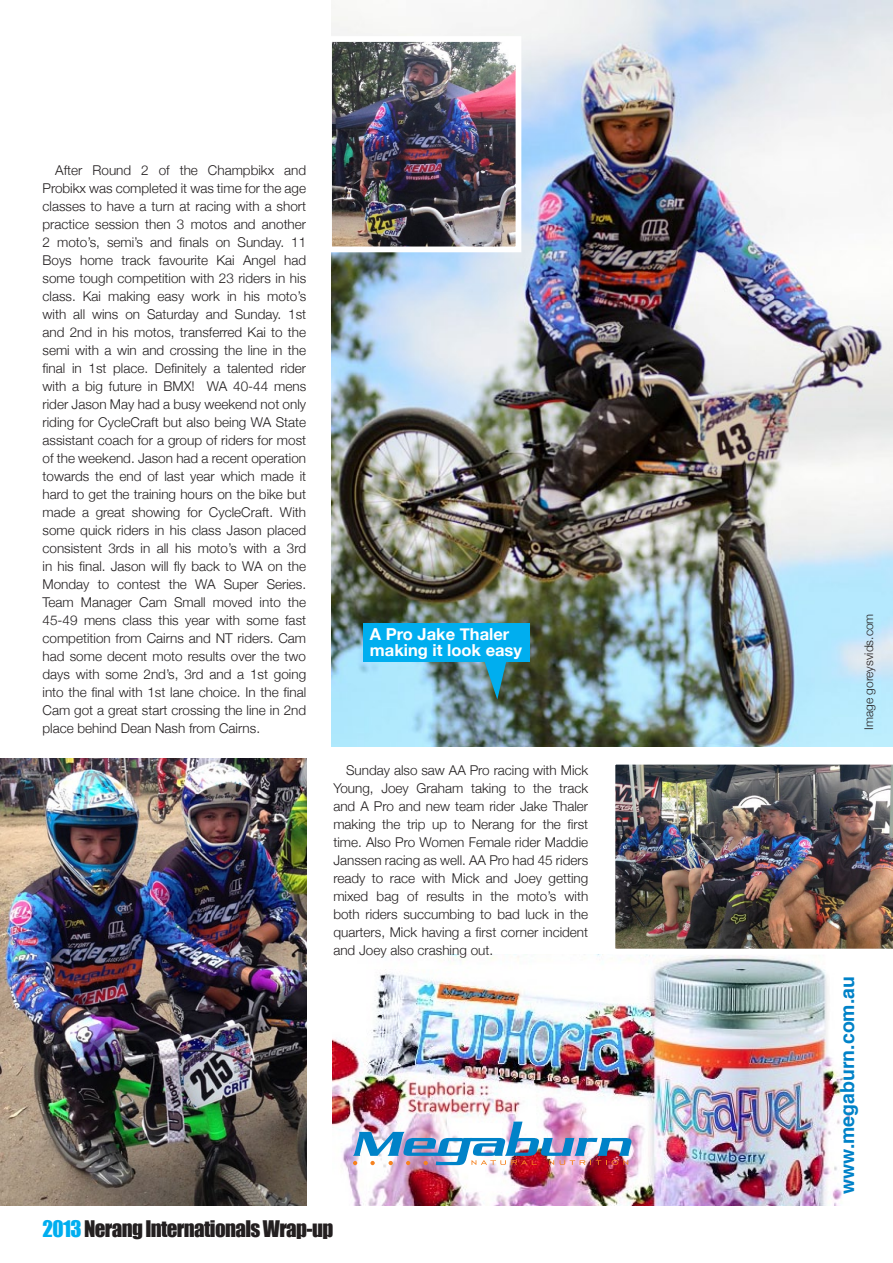
<style>
.page{position:relative;width:893px;height:1263px;background:#fff}
.page>*{position:absolute;margin:0;border:0;box-sizing:border-box;transform-origin:0 0}
.t1{font:21px "Impact";letter-spacing:-.03em;color:#231f20}
.t2{font:700 19.5px "Helvetica";color:#0082c8}
.t3{font:700 16.5px/16.5px "Helvetica Neue";color:#fff}
.t4{font:300 13.5px/18px "Helvetica Neue";color:#231f20;text-align:justify}
.t5{font:300 12px "Helvetica Neue";color:#231f20}
.s1{color:#00aeef}
</style>
<div class="page">
<img style="left:332px;top:955px;width:518px;height:250px">
<img style="left:0;top:759px;width:306px;height:446px">
<img style="left:332px;top:0;width:561px;height:746px">
<img style="left:615px;top:764px;width:278px;height:191px">
<div style="left:363px;top:623px;width:167px;height:38px;background:#00aeef"></div>
<svg style="left:483px;top:661px;width:25px;height:38px"></svg>
<img style="left:333px;top:43px;width:181px;height:202px">
<div style="left:326px;top:36px;width:195px;height:216px;border:6px solid #fff"></div>
<img style="left:353px;top:1121px;width:278px;height:44px">
<p class="t4" style="left:43px;top:161px;width:265px;text-indent:13px">After Round 2 of the Champbikx and Probikx was completed it was time for the age classes to have a turn at racing with a short practice session then 3 motos and another 2 moto’s, semi’s and finals on Sunday. 11<br>Boys home track favourite Kai Angel had some tough competition with 23 riders in his class. Kai making easy work in his moto’s with all wins on Saturday and Sunday. 1st and 2nd in his motos, transferred Kai to the semi with a win and crossing the line in the final in 1st place. Definitely a talented rider with a big future in BMX! WA 40-44 mens rider Jason May had a busy weekend not only riding for CycleCraft but also being WA State assistant coach for a group of riders for most of the weekend. Jason had a recent operation towards the end of last year which made it hard to get the training hours on the bike but made a great showing for CycleCraft. With some quick riders in his class Jason placed consistent 3rds in all his moto’s with a 3rd in his final. Jason will fly back to WA on the Monday to contest the WA Super Series.<br>Team Manager Cam Small moved into the 45-49 mens class this year with some fast competition from Cairns and NT riders. Cam had some decent moto results over the two days with some 2nd’s, 3rd and a 1st going into the final with 1st lane choice. In the final Cam got a great start crossing the line in 2nd place behind Dean Nash from Cairns.</p>
<p class="t3" style="left:370px;top:625px;width:154px">A Pro Jake Thaler making it look easy</p>
<p class="t4" style="left:333px;top:760px;width:256px;text-indent:13px">Sunday also saw AA Pro racing with Mick Young, Joey Graham taking to the track and A Pro and new team rider Jake Thaler making the trip up to Nerang for the first time. Also Pro Women Female rider Maddie Janssen racing as well. AA Pro had 45 riders ready to race with Mick and Joey getting mixed bag of results in the moto’s with both riders succumbing to bad luck in the quarters, Mick having a first corner incident and Joey also crashing out.</p>
<h1 class="t1" style="left:43px;top:1212px;width:292px"><span class="s1">2013</span> Nerang Internationals Wrap-up</h1>
<p class="t5" style="left:861px;top:730px;width:118px;rotate:-90deg">Image goreysvids.com</p>
<h2 class="t2" style="left:831px;top:1194px;width:220px;rotate:-90deg">www.megaburn.com.au</h2>
</div>
